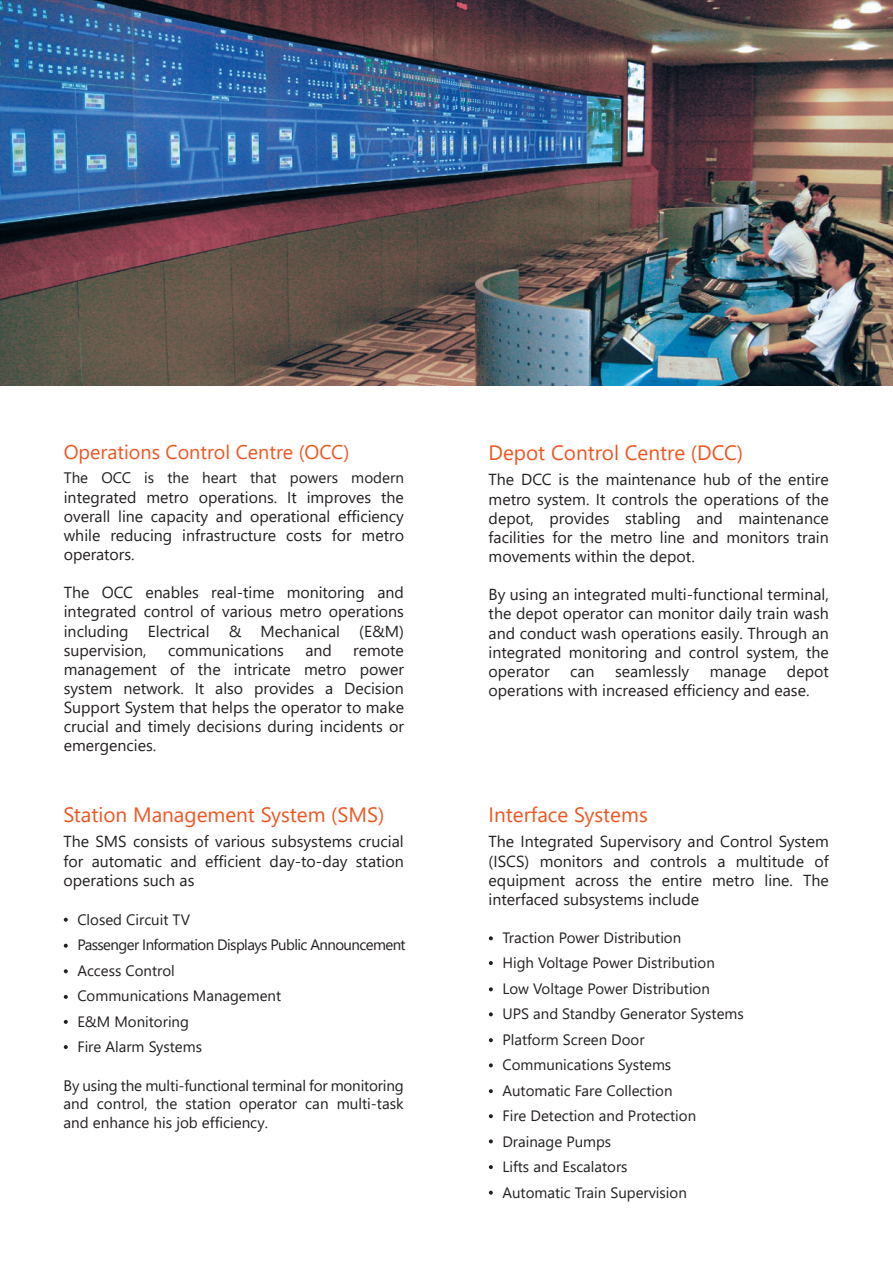
<style>
.page{position:relative;width:893px;height:1263px;background:#fff}
.page>*{position:absolute;margin:0;border:0;box-sizing:border-box;transform-origin:0 0}
.t1{font:20.7px "Segoe UI";color:#ef5521}
.t2{font:19.8px "Segoe UI";color:#ef5521}
.t3{font:15.9px/19.2px "Segoe UI";color:#231f20;text-align:justify}
.t4{font:15.15px/18.1px "Segoe UI";color:#231f20;text-align:justify}
.t5{font:15px/25.5px "Segoe UI";color:#231f20}
</style>
<div class="page">
<img style="left:0;top:0;width:893px;height:386px">
<svg style="left:64px;top:918px;width:4px;height:4px"></svg>
<svg style="left:64px;top:944px;width:4px;height:4px"></svg>
<svg style="left:64px;top:995px;width:4px;height:4px"></svg>
<svg style="left:64px;top:1020px;width:4px;height:4px"></svg>
<svg style="left:64px;top:1045px;width:4px;height:4px"></svg>
<svg style="left:64px;top:969px;width:4px;height:4px"></svg>
<svg style="left:489px;top:936px;width:4px;height:4px"></svg>
<svg style="left:489px;top:961px;width:4px;height:4px"></svg>
<svg style="left:489px;top:987px;width:4px;height:4px"></svg>
<svg style="left:489px;top:1012px;width:4px;height:4px"></svg>
<svg style="left:489px;top:1038px;width:4px;height:4px"></svg>
<svg style="left:489px;top:1063px;width:4px;height:4px"></svg>
<svg style="left:489px;top:1089px;width:4px;height:4px"></svg>
<svg style="left:489px;top:1114px;width:4px;height:4px"></svg>
<svg style="left:489px;top:1139px;width:4px;height:4px"></svg>
<svg style="left:489px;top:1165px;width:4px;height:4px"></svg>
<svg style="left:489px;top:1190px;width:4px;height:5px"></svg>
<p class="t2" style="left:64px;top:433px;width:287px">Operations Control Centre (OCC)</p>
<p class="t4" style="left:64px;top:468px;width:342px">The OCC is the heart that powers modern</p>
<p class="t3" style="left:64px;top:486px;width:342px">integrated metro operations. It improves the overall line capacity and operational efficiency while reducing infrastructure costs for metro operators.</p>
<p class="t3" style="left:64px;top:582px;width:342px">The OCC enables real-time monitoring and integrated control of various metro operations including Electrical &amp; Mechanical (E&amp;M) supervision,</p>
<p class="t3" style="left:168px;top:639px;width:117px">communications</p>
<p class="t3" style="left:305px;top:639px;width:28px">and</p>
<p class="t3" style="left:64px;top:639px;width:342px;text-indent:289px">remote management of the intricate metro power system network. It also provides a Decision Support System that helps the operator to make crucial and timely decisions during incidents or emergencies.</p>
<h1 class="t1" style="left:64px;top:795px;width:322px">Station Management System (SMS)</h1>
<p class="t3" style="left:64px;top:831px;width:342px">The SMS consists of various subsystems crucial for automatic and efficient day-to-day station operations such as</p>
<p class="t5" style="left:77px;top:905px;width:330px">Closed Circuit TV<br>Passenger Information Displays Public Announcement<br>Access Control<br>Communications Management<br>E&amp;M Monitoring<br>Fire Alarm Systems</p>
<p class="t4" style="left:64px;top:1075px;width:342px">By using the multi-functional terminal for monitoring and control, the station operator can multi-task and enhance his job efficiency.</p>
<h1 class="t1" style="left:489px;top:433px;width:256px">Depot Control Centre (DCC)</h1>
<p class="t3" style="left:489px;top:469px;width:342px">The DCC is the maintenance hub of the entire metro system. It controls the operations of the depot, provides stabling and maintenance facilities for the metro line and monitors train movements within the depot.</p>
<p class="t3" style="left:489px;top:584px;width:342px">By using an integrated multi-functional terminal, the depot operator can monitor daily train wash and conduct wash operations easily. Through an integrated monitoring and control system, the operator</p>
<p class="t3" style="left:489px;top:660px;width:342px;text-indent:298px">depot operations with increased efficiency and ease.</p>
<p class="t3" style="left:570px;top:660px;width:26px">can</p>
<p class="t3" style="left:615px;top:660px;width:76px">seamlessly</p>
<p class="t3" style="left:710px;top:660px;width:58px">manage</p>
<h1 class="t1" style="left:489px;top:795px;width:161px">Interface Systems</h1>
<p class="t3" style="left:489px;top:831px;width:342px">The Integrated Supervisory and Control System (ISCS) monitors and controls a multitude of equipment across the entire metro line. The interfaced subsystems include</p>
<p class="t5" style="left:502px;top:923px;width:243px">Traction Power Distribution<br>High Voltage Power Distribution<br>Low Voltage Power Distribution<br>UPS and Standby Generator Systems<br>Platform Screen Door<br>Communications Systems<br>Automatic Fare Collection<br>Fire Detection and Protection<br>Drainage Pumps<br>Lifts and Escalators<br>Automatic Train Supervision</p>
</div>
